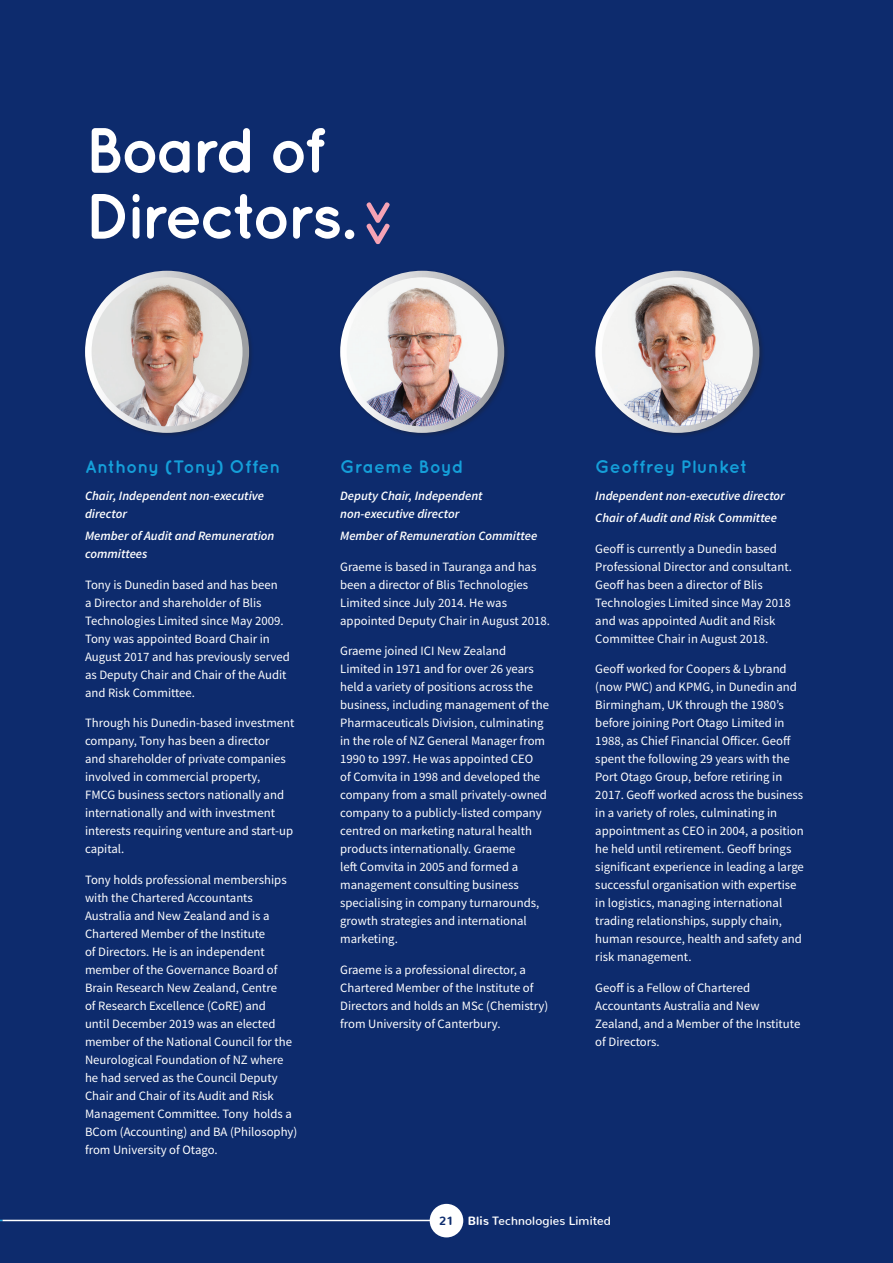
<style>
.page{position:relative;width:893px;height:1263px;background:#0d2b6d}
.page>*{position:absolute;margin:0;border:0;box-sizing:border-box;transform-origin:0 0}
.t1{font:700 63.9px/65.8px "Quicksand";letter-spacing:-.065em;color:#fff}
.t2{font:700 18px "Quicksand";letter-spacing:.005em;color:#159fd9}
.t3{font:12.75px/18px "Source Sans Pro";color:#fff}
.t4{font:italic 600 12.75px/18px "Source Sans Pro";color:#fff}
.t5{font:600 12px "Nunito";letter-spacing:.015em;color:#fff}
.s1{font-weight:800;color:#0d2b6d}
.s2{font-weight:800}
</style>
<div class="page">
<div style="left:83px;top:269px;width:172px;height:169px;background:#231f20;opacity:.35"></div>
<img style="left:88px;top:274px;width:158px;height:156px">
<div style="left:85px;top:271px;width:164px;height:162px;border:7px solid #fff;border-radius:50%"></div>
<div style="left:339px;top:269px;width:171px;height:169px;background:#231f20;opacity:.35"></div>
<img style="left:343px;top:274px;width:158px;height:156px">
<div style="left:340px;top:271px;width:164px;height:162px;border:7px solid #fff;border-radius:50%"></div>
<div style="left:594px;top:269px;width:171px;height:169px;background:#231f20;opacity:.35"></div>
<img style="left:599px;top:274px;width:157px;height:156px">
<div style="left:595px;top:271px;width:164px;height:162px;border:7px solid #fff;border-radius:50%"></div>
<svg style="left:367px;top:202px;width:23px;height:42px"></svg>
<hr style="left:3px;top:1220px;width:443px;height:1px;background:#fff">
<div style="left:430px;top:1204px;width:33px;height:33px;background:#fff;border-radius:50%"></div>
<h1 class="t1" style="left:85px;top:116px;width:271px">Board of<br>Directors.</h1>
<h2 class="t2" style="left:85px;top:456px;width:197px">Anthony (Tony) Offen</h2>
<p class="t4" style="left:85px;top:486px;width:181px">Chair, Independent non-executive director</p>
<p class="t4" style="left:85px;top:526px;width:191px">Member of Audit and Remuneration committees</p>
<p class="t3" style="left:85px;top:575px;width:206px">Tony is Dunedin based and has been<br>a Director and shareholder of Blis Technologies Limited since May 2009.<br>Tony was appointed Board Chair in August 2017 and has previously served as Deputy Chair and Chair of the Audit and Risk Committee.</p>
<p class="t3" style="left:85px;top:714px;width:211px">Through his Dunedin-based investment company, Tony has been a director<br>and shareholder of private companies involved in commercial property,<br>FMCG business sectors nationally and internationally and with investment interests requiring venture and start-up capital.</p>
<p class="t3" style="left:85px;top:871px;width:214px">Tony holds professional memberships with the Chartered Accountants Australia and New Zealand and is a Chartered Member of the Institute<br>of Directors. He is an independent member of the Governance Board of Brain Research New Zealand, Centre<br>of Research Excellence (CoRE) and<br>until December 2019 was an elected member of the National Council for the Neurological Foundation of NZ where he had served as the Council Deputy Chair and Chair of its Audit and Risk Management Committee. Tony holds a BCom (Accounting) and BA (Philosophy) from University of Otago.</p>
<h2 class="t2" style="left:340px;top:456px;width:125px">Graeme Boyd</h2>
<p class="t4" style="left:340px;top:486px;width:144px">Deputy Chair, Independent non-executive director</p>
<p class="t4" style="left:340px;top:526px;width:199px">Member of Remuneration Committee</p>
<p class="t3" style="left:340px;top:557px;width:211px">Graeme is based in Tauranga and has been a director of Blis Technologies Limited since July 2014. He was appointed Deputy Chair in August 2018.</p>
<p class="t3" style="left:340px;top:642px;width:210px">Graeme joined ICI New Zealand Limited in 1971 and for over 26 years held a variety of positions across the business, including management of the Pharmaceuticals Division, culminating in the role of NZ General Manager from 1990 to 1997. He was appointed CEO<br>of Comvita in 1998 and developed the company from a small privately-owned company to a publicly-listed company centred on marketing natural health products internationally. Graeme<br>left Comvita in 2005 and formed a management consulting business specialising in company turnarounds, growth strategies and international marketing.</p>
<p class="t3" style="left:340px;top:961px;width:210px">Graeme is a professional director, a Chartered Member of the Institute of Directors and holds an MSc (Chemistry) from University of Canterbury.</p>
<h2 class="t2" style="left:595px;top:456px;width:153px">Geoffrey Plunket</h2>
<p class="t4" style="left:595px;top:484px;width:191px;line-height:22.2px">Independent non-executive director<br>Chair of Audit and Risk Committee</p>
<p class="t3" style="left:595px;top:539px;width:198px">Geoff is currently a Dunedin based Professional Director and consultant.<br>Geoff has been a director of Blis Technologies Limited since May 2018 and was appointed Audit and Risk Committee Chair in August 2018.</p>
<p class="t3" style="left:595px;top:660px;width:210px">Geoff worked for Coopers &amp; Lybrand (now PWC) and KPMG, in Dunedin and Birmingham, UK through the 1980’s before joining Port Otago Limited in 1988, as Chief Financial Officer. Geoff spent the following 29 years with the Port Otago Group, before retiring in 2017. Geoff worked across the business in a variety of roles, culminating in appointment as CEO in 2004, a position he held until retirement. Geoff brings significant experience in leading a large successful organisation with expertise in logistics, managing international trading relationships, supply chain, human resource, health and safety and risk management.</p>
<p class="t3" style="left:595px;top:979px;width:207px">Geoff is a Fellow of Chartered<br>Accountants Australia and New<br>Zealand, and a Member of the Institute of Directors.</p>
<p class="t5" style="left:439px;top:1210px;width:173px"><span class="s1">21</span> <span class="s2">Blis</span> Technologies Limited</p>
</div>
